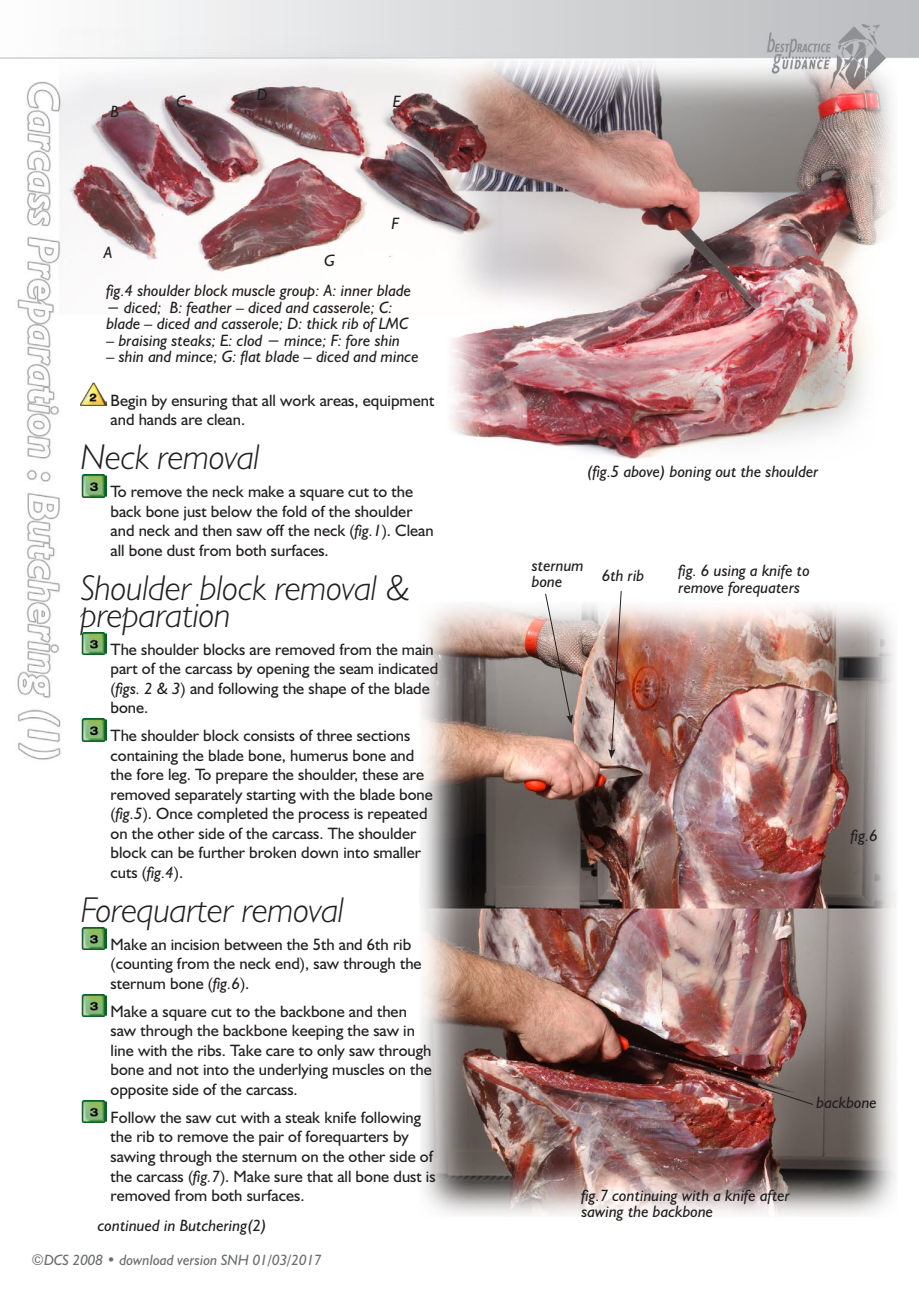
<style>
.page{position:relative;width:919px;height:1289px;background:#fff}
.page>*{position:absolute;margin:0;border:0;box-sizing:border-box;transform-origin:0 0}
.t1{font:italic 300 36px/27px "Humanist 521 BT";letter-spacing:-.005em;color:#231f20}
.t2{font:16.5px/19.5px "Humanist 521 BT";color:#231f20}
.t3{font:italic 16.5px/16.5px "Humanist 521 BT";color:#231f20}
.t4{font:italic 15px "Humanist 521 BT";color:#6c6d70}
.s1{font-style:italic}
</style>
<div class="page">
<img style="left:17px;top:101px;width:879px;height:1115px">
<img style="left:0;top:0;width:918px;height:101px">
<img style="left:81px;top:383px;width:25px;height:22px">
<img style="left:81px;top:474px;width:25px;height:23px">
<img style="left:81px;top:632px;width:25px;height:22px">
<img style="left:81px;top:718px;width:25px;height:23px">
<img style="left:81px;top:927px;width:25px;height:22px">
<img style="left:81px;top:994px;width:25px;height:22px">
<img style="left:81px;top:1100px;width:25px;height:22px">
<svg style="left:608px;top:590px;width:14px;height:168px;background:#b29089"></svg>
<svg style="left:544px;top:593px;width:29px;height:131px;background:#afa5a1"></svg>
<img style="left:703px;top:1068px;width:110px;height:37px">
<p class="t3" style="left:111px;top:103px;width:10px">B</p>
<p class="t3" style="left:104px;top:243px;width:10px">A</p>
<p class="t3" style="left:176px;top:92px;width:11px">C</p>
<p class="t3" style="left:257px;top:86px;width:12px">D</p>
<p class="t3" style="left:324px;top:251px;width:12px">G</p>
<p class="t3" style="left:393px;top:92px;width:10px">E</p>
<p class="t3" style="left:391px;top:215px;width:9px">F</p>
<p class="t3" style="left:106px;top:282px;width:306px">fig.4 shoulder block muscle group: A: inner blade − diced; B: feather – diced and casserole; C: blade – diced and casserole; D: thick rib of LMC</p>
<p class="t3" style="left:106px;top:331px;width:295px">– braising steaks; E: clod − mince; F: fore shin</p>
<p class="t3" style="left:106px;top:348px;width:314px">– shin and mince; G: flat blade – diced and mince</p>
<p class="t2" style="left:111px;top:390px;width:325px">Begin by ensuring that all work areas, equipment and hands are clean.</p>
<h1 class="t1" style="left:81px;top:443px;width:181px">Neck removal</h1>
<p class="t2" style="left:111px;top:481px;width:324px">To remove the neck make a square cut to the back bone just below the fold of the shoulder and neck and then saw off the neck (<span class="s1">fig.1</span>). Clean all bone dust from both surfaces.</p>
<h1 class="t1" style="left:81px;top:573px;width:330px">Shoulder block removal &amp; preparation</h1>
<p class="t2" style="left:111px;top:639px;width:329px">The shoulder blocks are removed from the main part of the carcass by opening the seam indicated (<span class="s1">figs. 2 &amp; 3</span>) and following the shape of the blade bone.</p>
<p class="t2" style="left:111px;top:725px;width:324px">The shoulder block consists of three sections containing the blade bone, humerus bone and the fore leg. To prepare the shoulder, these are removed separately starting with the blade bone (<span class="s1">fig.5</span>). Once completed the process is repeated on the other side of the carcass. The shoulder block can be further broken down into smaller cuts (<span class="s1">fig.4</span>).</p>
<h1 class="t1" style="left:81px;top:895px;width:265px">Forequarter removal</h1>
<p class="t2" style="left:111px;top:934px;width:312px">Make an incision between the 5th and 6th rib (counting from the neck end), saw through the sternum bone (<span class="s1">fig.6</span>).</p>
<p class="t2" style="left:111px;top:1001px;width:323px">Make a square cut to the backbone and then saw through the backbone keeping the saw in line with the ribs. Take care to only saw through bone and not into the underlying muscles on the opposite side of the carcass.</p>
<p class="t2" style="left:111px;top:1107px;width:326px">Follow the saw cut with a steak knife following the rib to remove the pair of forequarters by sawing through the sternum on the other side of the carcass (<span class="s1">fig.7</span>). Make sure that all bone dust is removed from both surfaces.</p>
<p class="t3" style="left:98px;top:1217px;width:170px">continued in Butchering(2)</p>
<p class="t4" style="left:32px;top:1250px;width:292px">©DCS 2008 • download version SNH 01/03/2017</p>
<p class="t3" style="left:587px;top:463px;width:233px">(fig.5 above) boning out the shoulder</p>
<p class="t3" style="left:531px;top:556px;width:53px">sternum bone</p>
<p class="t3" style="left:678px;top:562px;width:133px">fig. 6 using a knife to remove forequaters</p>
<p class="t3" style="left:602px;top:566px;width:44px">6th rib</p>
<p class="t3" style="left:850px;top:826px;width:28px">fig.6</p>
<p class="t3" style="left:816px;top:1093px;width:62px">backbone</p>
<p class="t3" style="left:581px;top:1186px;width:210px">fig.7 continuing with a knife after sawing the backbone</p>
</div>
